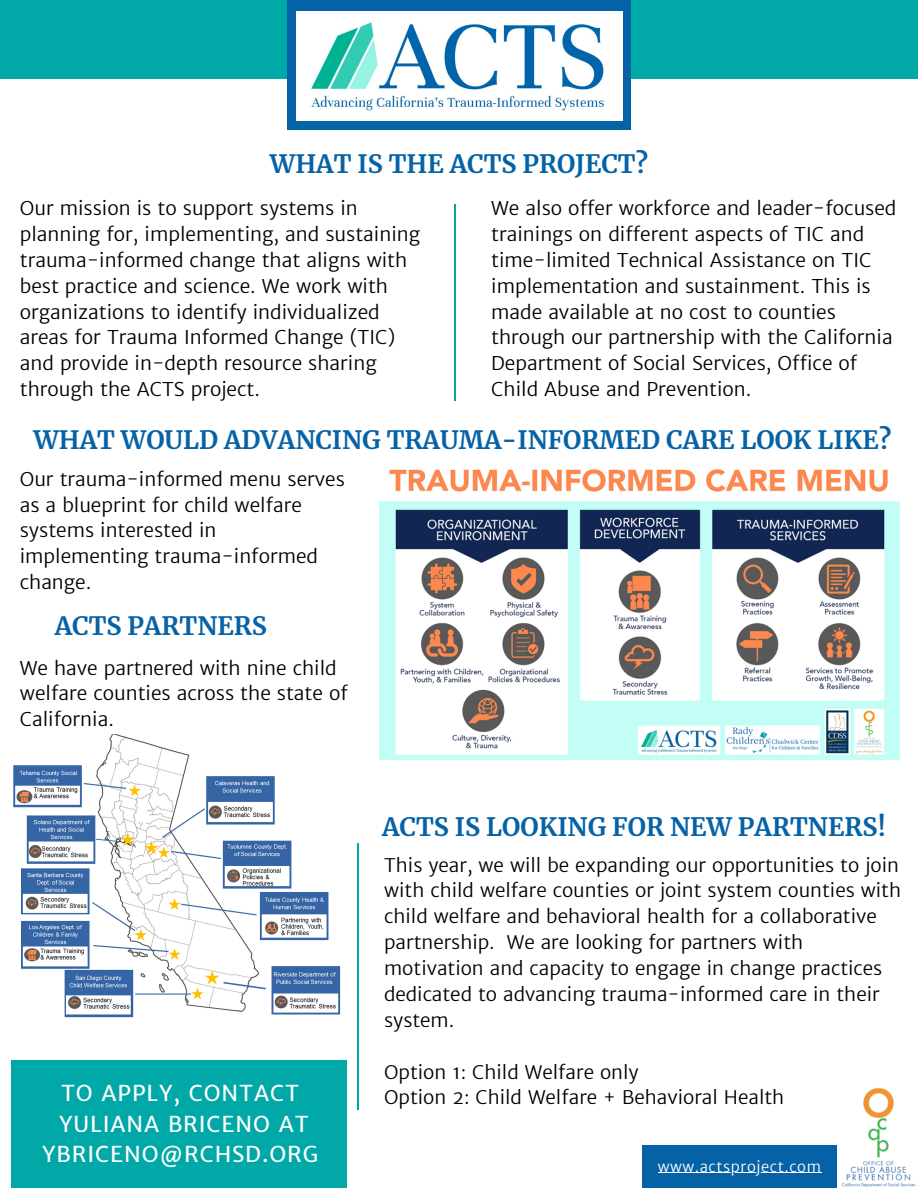
<style>
.page{position:relative;width:918px;height:1188px;background:#fff}
.page>*{position:absolute;margin:0;border:0;box-sizing:border-box;transform-origin:0 0}
.t1{font:700 25.05px "Merriweather";color:#0662a6}
.t2{font:22.05px/30.3px "Merriweather Sans";letter-spacing:.04em;color:#fff;text-align:center}
.t3{font:300 19.05px/25.8px "Merriweather Sans";color:#000}
.t4{font:300 18.9px/25.8px "Merriweather Sans";color:#000}
.t5{font:300 14.7px "Merriweather Sans";letter-spacing:.04em;color:#fff}
</style>
<div class="page">
<div style="left:0;top:0;width:918px;height:78px;background:#00a8a8"></div>
<div style="left:288px;top:0;width:343px;height:129px;background:#0662a6"></div>
<img style="left:296px;top:12px;width:326px;height:109px">
<hr style="left:454px;top:204px;width:1px;height:197px;background:#00a8a8">
<img style="left:13px;top:735px;width:328px;height:283px">
<img style="left:380px;top:469px;width:520px;height:291px">
<img style="left:842px;top:1087px;width:74px;height:101px">
<div style="left:11px;top:1061px;width:336px;height:127px;background:#00a8a8"></div>
<div style="left:642px;top:1145px;width:194px;height:43px;background:#0662a6"></div>
<hr style="left:658px;top:1172px;width:164px;height:1px;background:#fff">
<hr style="left:358px;top:843px;width:1px;height:266px;background:#00a8a8">
<p class="t1" style="left:270px;top:149px;width:380px">WHAT IS THE ACTS PROJECT?</p>
<p class="t3" style="left:20px;top:195px;width:402px">Our mission is to support systems in planning for, implementing, and sustaining trauma-informed change that aligns with best practice and science. We work with organizations to identify individualized areas for Trauma Informed Change (TIC) and provide in-depth resource sharing through the ACTS project.</p>
<p class="t3" style="left:491px;top:195px;width:407px">We also offer workforce and leader-focused trainings on different aspects of TIC and time-limited Technical Assistance on TIC implementation and sustainment. This is made available at no cost to counties through our partnership with the California Department of Social Services, Office of Child Abuse and Prevention.</p>
<p class="t1" style="left:33px;top:424px;width:859px">WHAT WOULD ADVANCING TRAUMA-INFORMED CARE LOOK LIKE?</p>
<p class="t3" style="left:20px;top:466px;width:327px">Our trauma-informed menu serves as a blueprint for child welfare systems interested in implementing trauma-informed change.</p>
<p class="t1" style="left:55px;top:611px;width:214px">ACTS PARTNERS</p>
<p class="t3" style="left:20px;top:655px;width:330px">We have partnered with nine child welfare counties across the state of<br>California.</p>
<p class="t1" style="left:382px;top:812px;width:506px">ACTS IS LOOKING FOR NEW PARTNERS!</p>
<p class="t4" style="left:384px;top:852px;width:518px">This year, we will be expanding our opportunities to join with child welfare counties or joint system counties with child welfare and behavioral health for a collaborative partnership. We are looking for partners with motivation and capacity to engage in change practices dedicated to advancing trauma-informed care in their system.</p>
<p class="t4" style="left:384px;top:1059px;width:256px">Option 1: Child Welfare only</p>
<p class="t2" style="left:61px;top:1078px;width:240px">TO APPLY, CONTACT</p>
<p class="t4" style="left:384px;top:1085px;width:402px">Option 2: Child Welfare + Behavioral Health</p>
<p class="t2" style="left:42px;top:1109px;width:277px">YULIANA BRICENO AT<br>YBRICENO@RCHSD.ORG</p>
<p class="t5" style="left:658px;top:1157px;width:165px">www.actsproject.com</p>
</div>
